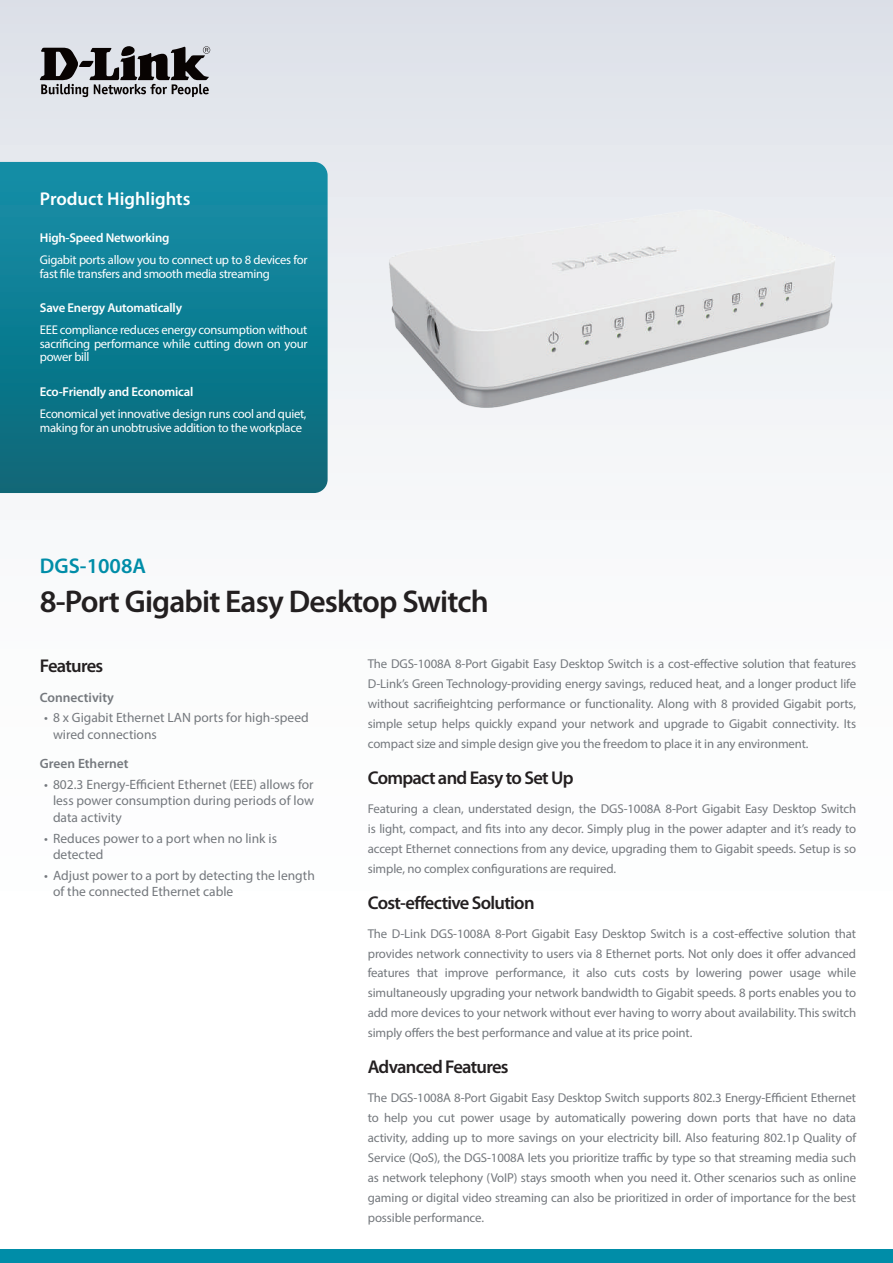
<style>
.page{position:relative;width:893px;height:1263px;background:#fff}
.page>*{position:absolute;margin:0;border:0;box-sizing:border-box;transform-origin:0 0}
.t1{font:600 31.5px "Myriad Pro";letter-spacing:-.025em;color:#231f20}
.t2{font:600 21.3px "Myriad Pro";color:#008da8}
.t3{font:600 18.6px "Myriad Pro";letter-spacing:-.04em;color:#231f20}
.t4{font:600 18.6px "Myriad Pro";color:#fff}
.t5{font:13.5px/16.5px "Myriad Pro";color:#74787d}
.t6{font:600 13.5px "Myriad Pro";color:#74787d}
.t7{font:12.9px/20px "Myriad Pro";letter-spacing:-.01em;color:#74787d;text-align:justify}
.t8{font:600 12.9px "Myriad Pro";letter-spacing:-.015em;color:#fff}
.t9{font:12.6px/13.5px "Myriad Pro";letter-spacing:-.025em;color:#fff}
</style>
<div class="page">
<div style="left:0;top:0;width:893px;height:1084px;background:linear-gradient(to bottom,#e3e6ec,#fff)"></div>
<div style="left:0;top:1249px;width:893px;height:14px;background:#008da8"></div>
<svg style="left:0;top:162px;width:328px;height:331px;background:#0f7c90"></svg>
<svg style="left:40px;top:46px;width:170px;height:51px;background:#807f83"></svg>
<img style="left:368px;top:189px;width:488px;height:239px">
<h3 class="t4" style="left:40px;top:187px;width:152px">Product Highlights</h3>
<p class="t8" style="left:40px;top:229px;width:131px">High-Speed Networking</p>
<p class="t9" style="left:40px;top:253px;width:269px">Gigabit ports allow you to connect up to 8 devices for fast file transfers and smooth media streaming</p>
<p class="t8" style="left:40px;top:299px;width:144px">Save Energy Automatically</p>
<p class="t9" style="left:40px;top:323px;width:269px;text-align:justify">EEE compliance reduces energy consumption without sacrificing performance while cutting down on your power bill</p>
<p class="t8" style="left:40px;top:383px;width:155px">Eco-Friendly and Economical</p>
<p class="t9" style="left:40px;top:407px;width:268px">Economical yet innovative design runs cool and quiet, making for an unobtrusive addition to the workplace</p>
<h2 class="t2" style="left:40px;top:552px;width:108px">DGS-1008A</h2>
<h1 class="t1" style="left:40px;top:582px;width:450px">8-Port Gigabit Easy Desktop Switch</h1>
<h3 class="t3" style="left:40px;top:654px;width:65px">Features</h3>
<p class="t6" style="left:40px;top:688px;width:76px">Connectivity</p>
<p class="t5" style="left:53px;top:709px;width:257px;text-indent:-9px">• 8 x Gigabit Ethernet LAN ports for high-speed wired connections</p>
<p class="t6" style="left:40px;top:755px;width:90px">Green Ethernet</p>
<p class="t5" style="left:53px;top:776px;width:262px;text-align:justify;text-indent:-9px">• 802.3 Energy-Efficient Ethernet (EEE) allows for less power consumption during periods of low data activity</p>
<p class="t5" style="left:53px;top:830px;width:225px;text-indent:-9px">• Reduces power to a port when no link is detected</p>
<p class="t5" style="left:53px;top:867px;width:263px;text-indent:-9px">• Adjust power to a port by detecting the length of the connected Ethernet cable</p>
<p class="t7" style="left:368px;top:654px;width:490px">The DGS-1008A 8-Port Gigabit Easy Desktop Switch is a cost-effective solution that features D-Link’s Green Technology-providing energy savings, reduced heat, and a longer product life without sacrifieightcing performance or functionality. Along with 8 provided Gigabit ports, simple setup helps quickly expand your network and upgrade to Gigabit connectivity. Its compact size and simple design give you the freedom to place it in any environment.</p>
<h3 class="t3" style="left:368px;top:766px;width:207px">Compact and Easy to Set Up</h3>
<p class="t7" style="left:368px;top:798px;width:490px">Featuring a clean, understated design, the DGS-1008A 8-Port Gigabit Easy Desktop Switch is light, compact, and fits into any decor. Simply plug in the power adapter and it’s ready to accept Ethernet connections from any device, upgrading them to Gigabit speeds. Setup is so simple, no complex configurations are required.</p>
<h3 class="t3" style="left:368px;top:890px;width:168px">Cost-effective Solution</h3>
<p class="t7" style="left:368px;top:923px;width:490px">The D-Link DGS-1008A 8-Port Gigabit Easy Desktop Switch is a cost-effective solution that provides network connectivity to users via 8 Ethernet ports. Not only does it offer advanced features that improve performance, it also cuts costs by lowering power usage while simultaneously upgrading your network bandwidth to Gigabit speeds. 8 ports enables you to add more devices to your network without ever having to worry about availability. This switch simply offers the best performance and value at its price point.</p>
<h3 class="t3" style="left:368px;top:1055px;width:142px">Advanced Features</h3>
<p class="t7" style="left:368px;top:1088px;width:490px">The DGS-1008A 8-Port Gigabit Easy Desktop Switch supports 802.3 Energy-Efficient Ethernet to help you cut power usage by automatically powering down ports that have no data activity, adding up to more savings on your electricity bill. Also featuring 802.1p Quality of Service (QoS), the DGS-1008A lets you prioritize traffic by type so that streaming media such as network telephony (VoIP) stays smooth when you need it. Other scenarios such as online gaming or digital video streaming can also be prioritized in order of importance for the best possible performance.</p>
</div>
